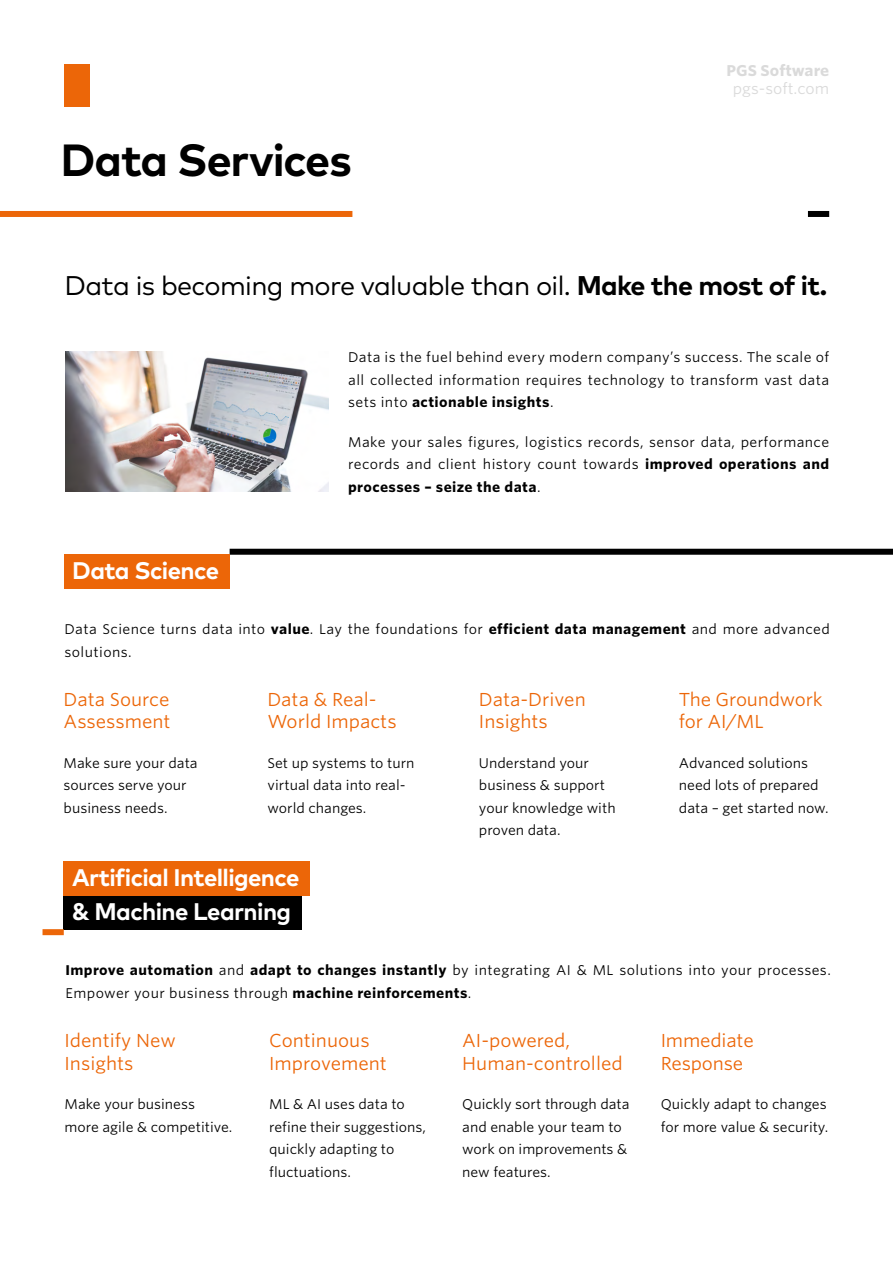
<style>
.page{position:relative;width:893px;height:1263px;background:#fff}
.page>*{position:absolute;margin:0;border:0;box-sizing:border-box;transform-origin:0 0}
.t1{font:700 45px "Mark Pro";letter-spacing:-.025em;color:#000}
.t2{font:27px "Mark Pro";letter-spacing:-.025em;color:#000}
.t3{font:700 24px "Mark Pro";letter-spacing:-.025em;color:#fff}
.t4{font:18px/22.5px "Whitney S Sm";color:#ec6608}
.t5{font:15px "Whitney S Sm";color:#dadada}
.t6{font:700 15px "Whitney S Sm";color:#dadada}
.t7{font:13.5px/22.5px "Whitney S Sm";color:#000}
.t8{font:13.5px/22.5px "Whitney S Sm";letter-spacing:.03em;color:#000}
.s1{font-weight:700}
</style>
<div class="page">
<div style="left:64px;top:64px;width:26px;height:42px;background:#ec6608"></div>
<div style="left:0;top:211px;width:352px;height:6px;background:#ec6608"></div>
<div style="left:230px;top:549px;width:663px;height:6px;background:#000"></div>
<div style="left:808px;top:211px;width:21px;height:6px;background:#000"></div>
<img style="left:65px;top:351px;width:264px;height:141px">
<div style="left:64px;top:555px;width:166px;height:34px;background:#ec6608"></div>
<div style="left:64px;top:895px;width:238px;height:34px;background:#000"></div>
<div style="left:64px;top:861px;width:246px;height:34px;background:#ec6608"></div>
<div style="left:43px;top:929px;width:21px;height:6px;background:#ec6608"></div>
<h1 class="t1" style="left:61px;top:126px;width:293px">Data Services</h1>
<p class="t6" style="left:727px;top:60px;width:104px">PGS Software</p>
<p class="t5" style="left:733px;top:78px;width:98px">pgs-soft.com</p>
<h2 class="t2" style="left:65px;top:266px;width:764px">Data is becoming more valuable than oil. <span class="s1">Make the most of it.</span></h2>
<h3 class="t3" style="left:72px;top:552px;width:148px">Data Science</h3>
<p class="t7" style="left:348px;top:346px;width:483px;text-align:justify">Data is the fuel behind every modern company’s success. The scale of all collected information requires technology to transform vast data sets into <span class="s1">actionable insights</span>.</p>
<p class="t7" style="left:348px;top:430px;width:482px;text-align:justify">Make your sales figures, logistics records, sensor data, performance records and client history count towards <span class="s1">improved operations and processes – seize the data</span>.</p>
<p class="t8" style="left:65px;top:618px;width:767px">Data Science turns data into <span class="s1">value</span>. Lay the foundations for <span class="s1">efficient data management</span> and more advanced solutions.</p>
<h3 class="t4" style="left:64px;top:687px;width:109px">Data Source<br>Assessment</h3>
<p class="t7" style="left:64px;top:751px;width:136px">Make sure your data sources serve your business needs.</p>
<h3 class="t4" style="left:267px;top:687px;width:131px">Data &amp; Real-<br>World Impacts</h3>
<p class="t7" style="left:267px;top:751px;width:149px">Set up systems to turn virtual data into real&shy;world changes.</p>
<h3 class="t4" style="left:679px;top:687px;width:145px">The Groundwork for AI/ML</h3>
<p class="t7" style="left:679px;top:751px;width:151px">Advanced solutions need lots of prepared data – get started now.</p>
<h3 class="t4" style="left:479px;top:687px;width:108px">Data-Driven<br>Insights</h3>
<p class="t7" style="left:479px;top:751px;width:138px">Understand your business &amp; support your knowledge with proven data.</p>
<h3 class="t3" style="left:72px;top:859px;width:229px">Artificial Intelligence</h3>
<h3 class="t3" style="left:72px;top:893px;width:221px">&amp; Machine Learning</h3>
<p class="t8" style="left:65px;top:959px;width:767px"><span class="s1">Improve automation</span> and <span class="s1">adapt to changes instantly</span> by integrating AI &amp; ML solutions into your processes.<br>Empower your business through <span class="s1">machine reinforcements</span>.</p>
<h3 class="t4" style="left:65px;top:1029px;width:113px">Identify New<br>Insights</h3>
<p class="t7" style="left:65px;top:1093px;width:169px">Make your business more agile &amp; competitive.</p>
<h3 class="t4" style="left:462px;top:1029px;width:162px">AI-powered,<br>Human-controlled</h3>
<p class="t7" style="left:462px;top:1093px;width:169px">Quickly sort through data and enable your team to work on improvements &amp; new features.</p>
<h3 class="t4" style="left:661px;top:1029px;width:95px">Immediate<br>Response</h3>
<p class="t7" style="left:661px;top:1093px;width:169px">Quickly adapt to changes for more value &amp; security.</p>
<h3 class="t4" style="left:269px;top:1029px;width:119px">Continuous<br>Improvement</h3>
<p class="t7" style="left:269px;top:1093px;width:158px">ML &amp; AI uses data to refine their suggestions, quickly adapting to fluctuations.</p>
</div>
